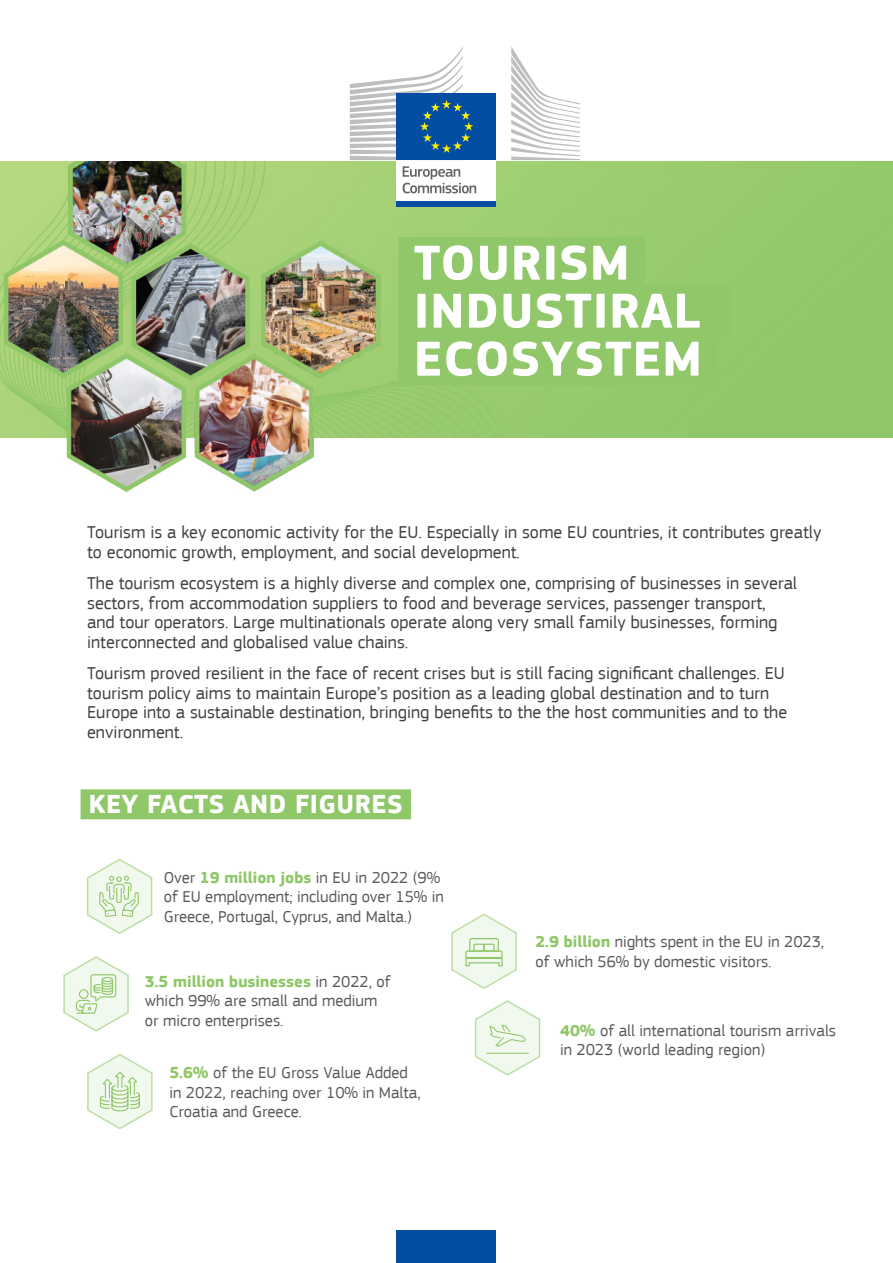
<style>
.page{position:relative;width:893px;height:1263px;background:#fff}
.page>*{position:absolute;margin:0;border:0;box-sizing:border-box;transform-origin:0 0}
.t1{font:700 51px/48px "EC Square Sans Pro";letter-spacing:.02em;color:#fff}
.t2{font:700 27px "EC Square Sans Pro";letter-spacing:.02em;color:#fff}
.t3{font:18px/19.5px "EC Square Sans Pro";color:#414042}
.t4{font:16.5px/19.5px "EC Square Sans Pro";color:#58595b}
.s1{font-weight:700;color:#90c769}
</style>
<div class="page">
<img style="left:0;top:161px;width:893px;height:331px">
<div style="left:398px;top:237px;width:247px;height:52px;background:#90c769"></div>
<div style="left:398px;top:285px;width:333px;height:52px;background:#90c769"></div>
<div style="left:398px;top:333px;width:319px;height:52px;background:#90c769"></div>
<div style="left:81px;top:789px;width:330px;height:30px;background:#90c769"></div>
<svg style="left:87px;top:858px;width:66px;height:76px"></svg>
<svg style="left:63px;top:956px;width:66px;height:76px"></svg>
<svg style="left:87px;top:1054px;width:66px;height:76px"></svg>
<svg style="left:451px;top:913px;width:66px;height:76px"></svg>
<hr style="left:466px;top:958px;width:36px;height:1px;background:#90c769">
<svg style="left:474px;top:1000px;width:67px;height:76px"></svg>
<hr style="left:486px;top:1053px;width:43px;height:1px;background:#90c769">
<div style="left:397px;top:1230px;width:99px;height:33px;background:#034ea2"></div>
<div style="left:397px;top:158px;width:99px;height:44px;background:#fff"></div>
<svg style="left:403px;top:166px;width:73px;height:27px"></svg>
<div style="left:397px;top:201px;width:99px;height:6px;background:#034ea2"></div>
<svg style="left:511px;top:47px;width:69px;height:113px"></svg>
<div style="left:397px;top:94px;width:99px;height:66px;background:#034ea2"></div>
<svg style="left:350px;top:47px;width:123px;height:113px"></svg>
<h1 class="t1" style="left:414px;top:241px;width:290px">TOURISM<br>INDUSTIRAL<br>ECOSYSTEM</h1>
<p class="t3" style="left:87px;top:523px;width:736px">Tourism is a key economic activity for the EU. Especially in some EU countries, it contributes greatly to economic growth, employment, and social development.</p>
<p class="t3" style="left:87px;top:574px;width:711px">The tourism ecosystem is a highly diverse and complex one, comprising of businesses in several sectors, from accommodation suppliers to food and beverage services, passenger transport, and tour operators. Large multinationals operate along very small family businesses, forming interconnected and globalised value chains.</p>
<p class="t3" style="left:87px;top:664px;width:701px">Tourism proved resilient in the face of recent crises but is still facing significant challenges. EU tourism policy aims to maintain Europe’s position as a leading global destination and to turn Europe into a sustainable destination, bringing benefits to the the host communities and to the environment.</p>
<h2 class="t2" style="left:89px;top:788px;width:316px">KEY FACTS AND FIGURES</h2>
<p class="t4" style="left:164px;top:868px;width:282px">Over <span class="s1">19 million jobs</span> in EU in 2022 (9% of EU employment; including over 15% in<br>Greece, Portugal, Cyprus, and Malta.)</p>
<p class="t4" style="left:145px;top:972px;width:247px"><span class="s1">3.5 million businesses</span> in 2022, of which 99% are small and medium or micro enterprises.</p>
<p class="t4" style="left:169px;top:1063px;width:253px"><span class="s1">5.6%</span> of the EU Gross Value Added in 2022, reaching over 10% in Malta,<br>Croatia and Greece.</p>
<p class="t4" style="left:535px;top:932px;width:290px"><span class="s1">2.9 billion</span> nights spent in the EU in 2023, of which 56% by domestic visitors.</p>
<p class="t4" style="left:560px;top:1020px;width:277px"><span class="s1">40%</span> of all international tourism arrivals in 2023 (world leading region)</p>
</div>
